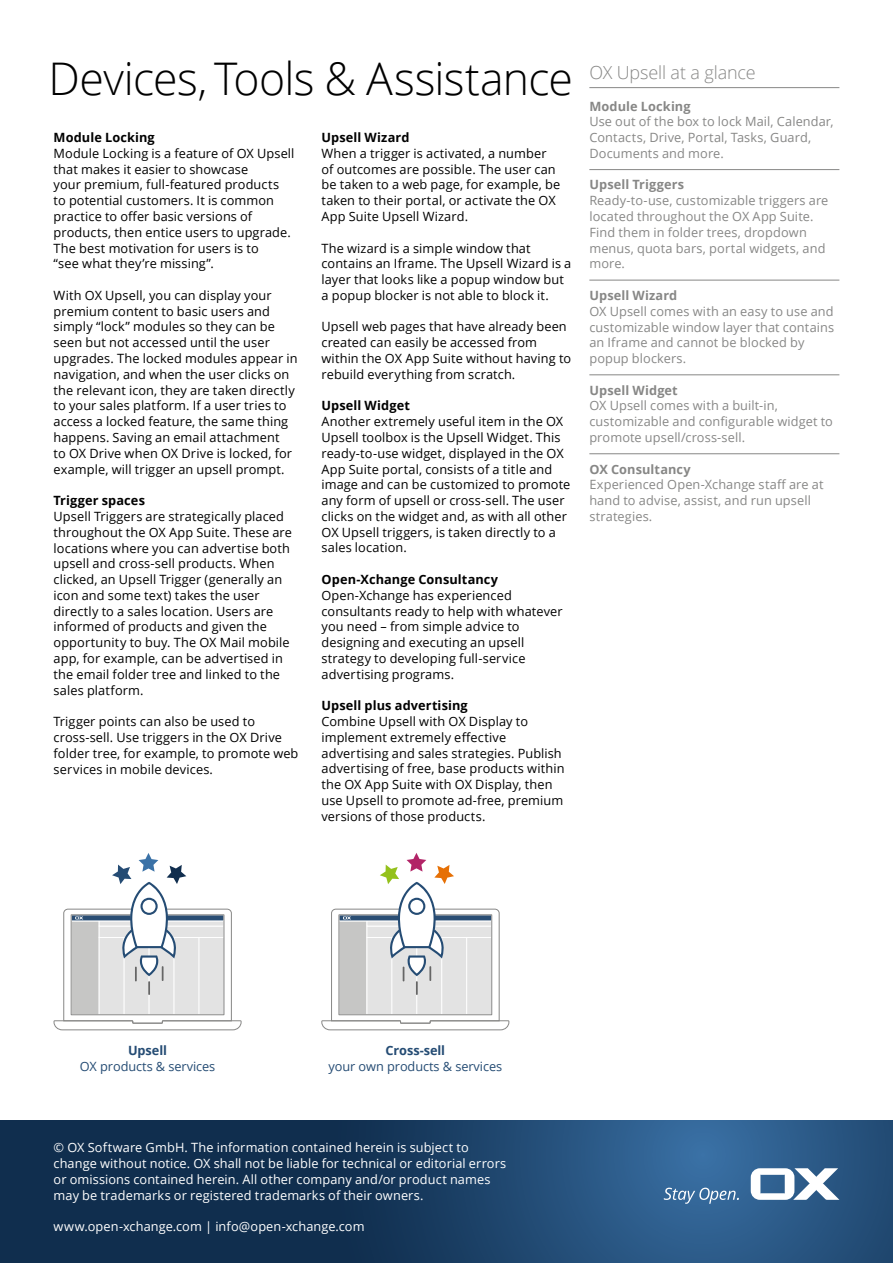
<style>
.page{position:relative;width:893px;height:1263px;background:#fff}
.page>*{position:absolute;margin:0;border:0;box-sizing:border-box;transform-origin:0 0}
.t1{font:300 45px "Open Sans";letter-spacing:-.015em;color:#000}
.t2{font:300 18px "Open Sans";letter-spacing:-.01em;color:#878786}
.t3{font:12.75px/15.8px "Open Sans";letter-spacing:.01em;color:#000}
.t4{font:12.75px/15.8px "Open Sans";letter-spacing:.01em;color:#878786}
.t5{font:12.75px/15.8px "Open Sans";letter-spacing:.01em;color:#fff}
.t6{font:700 12.75px "Open Sans";letter-spacing:.01em;color:#000}
.t7{font:700 12.75px "Open Sans";letter-spacing:.01em;color:#878786}
.t8{font:12.75px "Open Sans";letter-spacing:-.005em;color:#254c74}
.t9{font:700 12.75px "Open Sans";letter-spacing:-.005em;color:#254c74}
</style>
<div class="page">
<svg style="left:53px;top:853px;width:189px;height:177px"></svg>
<svg style="left:321px;top:853px;width:189px;height:177px"></svg>
<div style="left:0;top:1121px;width:893px;height:142px;background:#102e4e"></div>
<svg style="left:396px;top:1121px;width:497px;height:142px;background:#26527e"></svg>
<svg style="left:664px;top:1188px;width:75px;height:16px"></svg>
<svg style="left:751px;top:1168px;width:88px;height:32px;background:#a4b9cd"></svg>
<hr style="left:589px;top:87px;width:250px;height:1px;background:#878786">
<hr style="left:589px;top:169px;width:250px;height:1px;background:#878786">
<hr style="left:589px;top:280px;width:250px;height:1px;background:#878786">
<hr style="left:589px;top:375px;width:250px;height:1px;background:#878786">
<hr style="left:589px;top:453px;width:250px;height:1px;background:#878786">
<h1 class="t1" style="left:48px;top:48px;width:526px">Devices, Tools &amp; Assistance</h1>
<h2 class="t2" style="left:589px;top:60px;width:168px">OX Upsell at a glance</h2>
<p class="t7" style="left:589px;top:97px;width:103px">Module Locking</p>
<p class="t4" style="left:589px;top:113px;width:246px">Use out of the box to lock Mail, Calendar,<br>Contacts, Drive, Portal, Tasks, Guard,<br>Documents and more.</p>
<p class="t7" style="left:589px;top:176px;width:96px">Upsell Triggers</p>
<p class="t4" style="left:589px;top:192px;width:241px">Ready-to-use, customizable triggers are located throughout the OX App Suite.<br>Find them in folder trees, dropdown menus, quota bars, portal widgets, and more.</p>
<p class="t7" style="left:589px;top:286px;width:89px">Upsell Wizard</p>
<p class="t4" style="left:589px;top:303px;width:246px">OX Upsell comes with an easy to use and customizable window layer that contains an Iframe and cannot be blocked by popup blockers.</p>
<p class="t7" style="left:589px;top:381px;width:90px">Upsell Widget</p>
<p class="t4" style="left:589px;top:398px;width:245px">OX Upsell comes with a built-in, customizable and configurable widget to promote upsell/cross-sell.</p>
<p class="t7" style="left:589px;top:460px;width:103px">OX Consultancy</p>
<p class="t4" style="left:589px;top:476px;width:236px">Experienced Open-Xchange staff are at hand to advise, assist, and run upsell strategies.</p>
<p class="t6" style="left:321px;top:128px;width:89px">Upsell Wizard</p>
<p class="t3" style="left:321px;top:145px;width:240px">When a trigger is activated, a number of outcomes are possible. The user can be taken to a web page, for example, be taken to their portal, or activate the OX App Suite Upsell Wizard.</p>
<p class="t3" style="left:321px;top:240px;width:251px">The wizard is a simple window that contains an Iframe. The Upsell Wizard is a layer that looks like a popup window but a popup blocker is not able to block it.</p>
<p class="t3" style="left:321px;top:319px;width:251px">Upsell web pages that have already been created can easily be accessed from within the OX App Suite without having to rebuild everything from scratch.</p>
<p class="t6" style="left:321px;top:397px;width:90px">Upsell Widget</p>
<p class="t3" style="left:321px;top:413px;width:250px">Another extremely useful item in the OX Upsell toolbox is the Upsell Widget. This ready-to-use widget, displayed in the OX App Suite portal, consists of a title and image and can be customized to promote any form of upsell or cross-sell. The user clicks on the widget and, as with all other OX Upsell triggers, is taken directly to a sales location.</p>
<p class="t6" style="left:321px;top:570px;width:178px">Open-Xchange Consultancy</p>
<p class="t3" style="left:321px;top:587px;width:243px">Open-Xchange has experienced consultants ready to help with whatever you need – from simple advice to designing and executing an upsell strategy to developing full-service advertising programs.</p>
<p class="t6" style="left:321px;top:697px;width:148px">Upsell plus advertising</p>
<p class="t3" style="left:321px;top:713px;width:245px">Combine Upsell with OX Display to implement extremely effective advertising and sales strategies. Publish advertising of free, base products within the OX App Suite with OX Display, then use Upsell to promote ad-free, premium versions of those products.</p>
<p class="t6" style="left:54px;top:128px;width:103px">Module Locking</p>
<p class="t3" style="left:54px;top:145px;width:242px">Module Locking is a feature of OX Upsell that makes it easier to showcase<br>your premium, full-featured products to potential customers. It is common practice to offer basic versions of products, then entice users to upgrade.<br>The best motivation for users is to<br>“see what they’re missing”.</p>
<p class="t3" style="left:54px;top:287px;width:245px">With OX Upsell, you can display your premium content to basic users and simply “lock” modules so they can be seen but not accessed until the user upgrades. The locked modules appear in navigation, and when the user clicks on the relevant icon, they are taken directly to your sales platform. If a user tries to access a locked feature, the same thing happens. Saving an email attachment<br>to OX Drive when OX Drive is locked, for example, will trigger an upsell prompt.</p>
<p class="t6" style="left:54px;top:491px;width:93px">Trigger spaces</p>
<p class="t3" style="left:54px;top:508px;width:240px">Upsell Triggers are strategically placed throughout the OX App Suite. These are locations where you can advertise both upsell and cross-sell products. When clicked, an Upsell Trigger (generally an icon and some text) takes the user directly to a sales location. Users are informed of products and given the opportunity to buy. The OX Mail mobile app, for example, can be advertised in the email folder tree and linked to the sales platform.</p>
<p class="t3" style="left:54px;top:713px;width:246px">Trigger points can also be used to cross-sell. Use triggers in the OX Drive folder tree, for example, to promote web services in mobile devices.</p>
<p class="t9" style="left:128px;top:1042px;width:41px">Upsell</p>
<p class="t8" style="left:80px;top:1057px;width:137px">OX products &amp; services</p>
<p class="t9" style="left:385px;top:1042px;width:61px">Cross-sell</p>
<p class="t8" style="left:328px;top:1057px;width:175px">your own products &amp; services</p>
<p class="t5" style="left:54px;top:1140px;width:454px">© OX Software GmbH. The information contained herein is subject to change without notice. OX shall not be liable for technical or editorial errors or omissions contained herein. All other company and/or product names may be trademarks or registered trademarks of their owners.</p>
<p class="t5" style="left:54px;top:1218px;width:313px">www.open-xchange.com | info@open-xchange.com</p>
</div>
